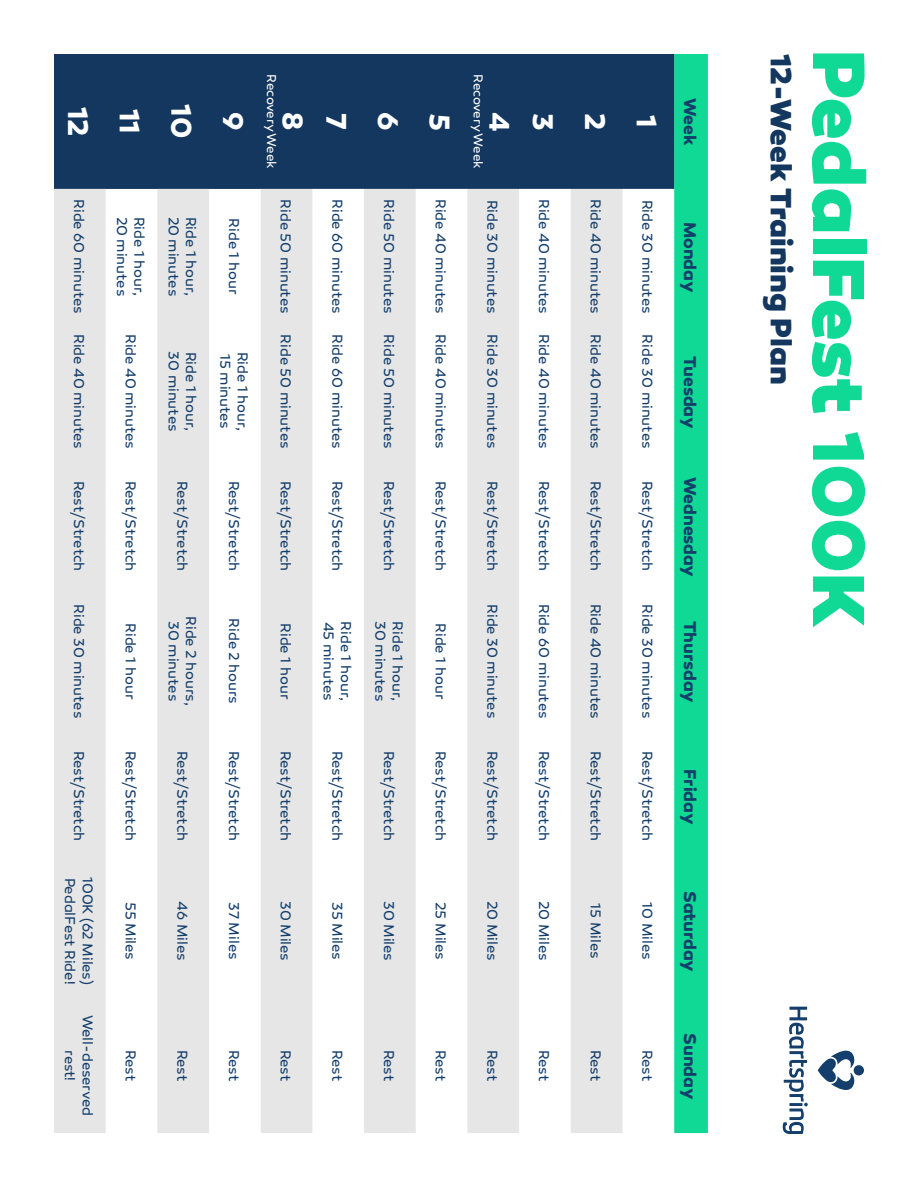
<style>
.page{position:relative;width:918px;height:1188px;background:#fff}
.page>*{position:absolute;margin:0;border:0;box-sizing:border-box;transform-origin:0 0}
.t1{font:800 75px "Canaro";letter-spacing:-.005em;color:#0fd994}
.t2{font:800 30px "Canaro";color:#13375e}
.t3{font:700 29.1px "Canaro";color:#fff}
.t4{font:700 17.4px "Canaro";letter-spacing:-.005em;color:#143e6b}
.t5{font:14.55px/17.4px "Canaro";letter-spacing:-.005em;color:#143e6b;text-align:center}
.t6{font:13.05px "Canaro";letter-spacing:-.01em;color:#fff}
</style>
<div class="page">
<div style="left:674px;top:54px;width:34px;height:1079px;background:#0fd994"></div>
<div style="left:54px;top:54px;width:620px;height:135px;background:#13375e"></div>
<svg style="left:54px;top:189px;width:568px;height:944px;fill:#e6e6e6"></svg>
<div style="left:854px;top:1065px;width:10px;height:10px;background:#143e6b;border-radius:50%"></div>
<svg style="left:818px;top:1050px;width:37px;height:40px"></svg>
<svg style="left:783px;top:1007px;width:25px;height:127px"></svg>
<p class="t3" style="left:96px;top:107px;width:31px;rotate:90deg">12</p>
<p class="t3" style="left:148px;top:109px;width:27px;rotate:90deg">11</p>
<p class="t3" style="left:200px;top:104px;width:35px;rotate:90deg">10</p>
<p class="t5" style="left:88px;top:199px;width:116px;rotate:90deg">Ride 60 minutes</p>
<p class="t5" style="left:88px;top:334px;width:116px;rotate:90deg">Ride 40 minutes</p>
<p class="t5" style="left:88px;top:481px;width:92px;rotate:90deg">Rest/Stretch</p>
<p class="t5" style="left:88px;top:604px;width:115px;rotate:90deg">Ride 30 minutes</p>
<p class="t5" style="left:88px;top:751px;width:92px;rotate:90deg">Rest/Stretch</p>
<p class="t5" style="left:79px;top:878px;width:108px;rotate:90deg">PedalFest Ride!</p>
<p class="t5" style="left:96px;top:877px;width:109px;rotate:90deg">100K (62 Miles)</p>
<p class="t5" style="left:96px;top:1015px;width:103px;rotate:90deg">Well-deserved rest!</p>
<p class="t5" style="left:130px;top:217px;width:81px;rotate:90deg">20 minutes</p>
<p class="t5" style="left:148px;top:217px;width:81px;rotate:90deg">Ride 1 hour,</p>
<p class="t5" style="left:139px;top:334px;width:116px;rotate:90deg">Ride 40 minutes</p>
<p class="t5" style="left:139px;top:481px;width:92px;rotate:90deg">Rest/Stretch</p>
<p class="t5" style="left:139px;top:623px;width:77px;rotate:90deg">Ride 1 hour</p>
<p class="t5" style="left:139px;top:751px;width:92px;rotate:90deg">Rest/Stretch</p>
<p class="t5" style="left:139px;top:902px;width:60px;rotate:90deg">55 Miles</p>
<p class="t5" style="left:139px;top:1050px;width:33px;rotate:90deg">Rest</p>
<p class="t5" style="left:182px;top:217px;width:81px;rotate:90deg">20 minutes</p>
<p class="t5" style="left:200px;top:217px;width:81px;rotate:90deg">Ride 1 hour,</p>
<p class="t5" style="left:182px;top:351px;width:81px;rotate:90deg">30 minutes</p>
<p class="t5" style="left:200px;top:352px;width:81px;rotate:90deg">Ride 1 hour,</p>
<p class="t5" style="left:191px;top:481px;width:92px;rotate:90deg">Rest/Stretch</p>
<p class="t5" style="left:200px;top:616px;width:91px;rotate:90deg">Ride 2 hours,</p>
<p class="t5" style="left:182px;top:621px;width:81px;rotate:90deg">30 minutes</p>
<p class="t5" style="left:191px;top:751px;width:92px;rotate:90deg">Rest/Stretch</p>
<p class="t5" style="left:191px;top:901px;width:61px;rotate:90deg">46 Miles</p>
<p class="t5" style="left:191px;top:1050px;width:33px;rotate:90deg">Rest</p>
<p class="t3" style="left:251px;top:112px;width:20px;rotate:90deg">9</p>
<p class="t5" style="left:243px;top:218px;width:77px;rotate:90deg">Ride 1 hour</p>
<p class="t5" style="left:234px;top:354px;width:77px;rotate:90deg">15 minutes</p>
<p class="t5" style="left:251px;top:352px;width:81px;rotate:90deg">Ride 1 hour,</p>
<p class="t5" style="left:243px;top:481px;width:92px;rotate:90deg">Rest/Stretch</p>
<p class="t6" style="left:279px;top:74px;width:95px;rotate:90deg">Recovery Week</p>
<p class="t3" style="left:311px;top:112px;width:20px;rotate:90deg">8</p>
<p class="t5" style="left:294px;top:199px;width:115px;rotate:90deg">Ride 50 minutes</p>
<p class="t5" style="left:294px;top:334px;width:115px;rotate:90deg">Ride 50 minutes</p>
<p class="t5" style="left:294px;top:481px;width:92px;rotate:90deg">Rest/Stretch</p>
<p class="t5" style="left:243px;top:618px;width:87px;rotate:90deg">Ride 2 hours</p>
<p class="t5" style="left:243px;top:751px;width:92px;rotate:90deg">Rest/Stretch</p>
<p class="t5" style="left:294px;top:623px;width:77px;rotate:90deg">Ride 1 hour</p>
<p class="t5" style="left:294px;top:751px;width:92px;rotate:90deg">Rest/Stretch</p>
<p class="t3" style="left:355px;top:113px;width:18px;rotate:90deg">7</p>
<p class="t5" style="left:346px;top:199px;width:116px;rotate:90deg">Ride 60 minutes</p>
<p class="t5" style="left:346px;top:334px;width:116px;rotate:90deg">Ride 60 minutes</p>
<p class="t5" style="left:346px;top:481px;width:92px;rotate:90deg">Rest/Stretch</p>
<p class="t5" style="left:337px;top:622px;width:80px;rotate:90deg">45 minutes</p>
<p class="t5" style="left:355px;top:621px;width:81px;rotate:90deg">Ride 1 hour,</p>
<p class="t5" style="left:346px;top:751px;width:92px;rotate:90deg">Rest/Stretch</p>
<p class="t5" style="left:243px;top:902px;width:58px;rotate:90deg">37 Miles</p>
<p class="t5" style="left:294px;top:901px;width:61px;rotate:90deg">30 Miles</p>
<p class="t5" style="left:346px;top:902px;width:59px;rotate:90deg">35 Miles</p>
<p class="t5" style="left:243px;top:1050px;width:33px;rotate:90deg">Rest</p>
<p class="t5" style="left:294px;top:1050px;width:33px;rotate:90deg">Rest</p>
<p class="t5" style="left:346px;top:1050px;width:33px;rotate:90deg">Rest</p>
<p class="t3" style="left:406px;top:112px;width:20px;rotate:90deg">6</p>
<p class="t5" style="left:398px;top:199px;width:115px;rotate:90deg">Ride 50 minutes</p>
<p class="t5" style="left:398px;top:334px;width:115px;rotate:90deg">Ride 50 minutes</p>
<p class="t5" style="left:398px;top:481px;width:92px;rotate:90deg">Rest/Stretch</p>
<p class="t5" style="left:389px;top:621px;width:81px;rotate:90deg">30 minutes</p>
<p class="t5" style="left:406px;top:621px;width:81px;rotate:90deg">Ride 1 hour,</p>
<p class="t5" style="left:398px;top:751px;width:92px;rotate:90deg">Rest/Stretch</p>
<p class="t5" style="left:398px;top:901px;width:61px;rotate:90deg">30 Miles</p>
<p class="t5" style="left:398px;top:1050px;width:33px;rotate:90deg">Rest</p>
<p class="t3" style="left:458px;top:113px;width:19px;rotate:90deg">5</p>
<p class="t5" style="left:449px;top:199px;width:116px;rotate:90deg">Ride 40 minutes</p>
<p class="t5" style="left:449px;top:334px;width:116px;rotate:90deg">Ride 40 minutes</p>
<p class="t5" style="left:449px;top:481px;width:92px;rotate:90deg">Rest/Stretch</p>
<p class="t5" style="left:449px;top:623px;width:77px;rotate:90deg">Ride 1 hour</p>
<p class="t5" style="left:449px;top:751px;width:92px;rotate:90deg">Rest/Stretch</p>
<p class="t6" style="left:486px;top:74px;width:95px;rotate:90deg">Recovery Week</p>
<p class="t3" style="left:518px;top:112px;width:21px;rotate:90deg">4</p>
<p class="t5" style="left:501px;top:200px;width:115px;rotate:90deg">Ride 30 minutes</p>
<p class="t5" style="left:501px;top:334px;width:115px;rotate:90deg">Ride 30 minutes</p>
<p class="t5" style="left:501px;top:481px;width:92px;rotate:90deg">Rest/Stretch</p>
<p class="t5" style="left:501px;top:604px;width:115px;rotate:90deg">Ride 30 minutes</p>
<p class="t5" style="left:501px;top:751px;width:92px;rotate:90deg">Rest/Stretch</p>
<p class="t3" style="left:561px;top:113px;width:19px;rotate:90deg">3</p>
<p class="t5" style="left:553px;top:199px;width:116px;rotate:90deg">Ride 40 minutes</p>
<p class="t5" style="left:553px;top:334px;width:116px;rotate:90deg">Ride 40 minutes</p>
<p class="t5" style="left:553px;top:481px;width:92px;rotate:90deg">Rest/Stretch</p>
<p class="t5" style="left:553px;top:604px;width:116px;rotate:90deg">Ride 60 minutes</p>
<p class="t5" style="left:553px;top:751px;width:92px;rotate:90deg">Rest/Stretch</p>
<p class="t5" style="left:449px;top:902px;width:59px;rotate:90deg">25 Miles</p>
<p class="t5" style="left:501px;top:901px;width:61px;rotate:90deg">20 Miles</p>
<p class="t5" style="left:553px;top:901px;width:61px;rotate:90deg">20 Miles</p>
<p class="t5" style="left:449px;top:1050px;width:33px;rotate:90deg">Rest</p>
<p class="t5" style="left:501px;top:1050px;width:33px;rotate:90deg">Rest</p>
<p class="t5" style="left:553px;top:1050px;width:33px;rotate:90deg">Rest</p>
<p class="t3" style="left:613px;top:113px;width:18px;rotate:90deg">2</p>
<p class="t5" style="left:604px;top:199px;width:116px;rotate:90deg">Ride 40 minutes</p>
<p class="t5" style="left:604px;top:334px;width:116px;rotate:90deg">Ride 40 minutes</p>
<p class="t5" style="left:604px;top:481px;width:92px;rotate:90deg">Rest/Stretch</p>
<p class="t5" style="left:604px;top:604px;width:116px;rotate:90deg">Ride 40 minutes</p>
<p class="t5" style="left:604px;top:751px;width:92px;rotate:90deg">Rest/Stretch</p>
<p class="t5" style="left:604px;top:903px;width:57px;rotate:90deg">15 Miles</p>
<p class="t5" style="left:604px;top:1050px;width:33px;rotate:90deg">Rest</p>
<p class="t3" style="left:665px;top:115px;width:14px;rotate:90deg">1</p>
<p class="t5" style="left:656px;top:200px;width:115px;rotate:90deg">Ride 30 minutes</p>
<p class="t5" style="left:656px;top:334px;width:115px;rotate:90deg">Ride 30 minutes</p>
<p class="t5" style="left:656px;top:481px;width:92px;rotate:90deg">Rest/Stretch</p>
<p class="t5" style="left:656px;top:604px;width:115px;rotate:90deg">Ride 30 minutes</p>
<p class="t5" style="left:656px;top:751px;width:92px;rotate:90deg">Rest/Stretch</p>
<p class="t5" style="left:656px;top:902px;width:59px;rotate:90deg">10 Miles</p>
<p class="t4" style="left:701px;top:98px;width:49px;rotate:90deg">Week</p>
<p class="t4" style="left:701px;top:222px;width:72px;rotate:90deg">Monday</p>
<p class="t4" style="left:701px;top:356px;width:74px;rotate:90deg">Tuesday</p>
<p class="t4" style="left:701px;top:477px;width:102px;rotate:90deg">Wednesday</p>
<p class="t4" style="left:701px;top:621px;width:83px;rotate:90deg">Thursday</p>
<p class="t4" style="left:701px;top:769px;width:56px;rotate:90deg">Friday</p>
<p class="t4" style="left:701px;top:891px;width:83px;rotate:90deg">Saturday</p>
<p class="t5" style="left:656px;top:1050px;width:33px;rotate:90deg">Rest</p>
<p class="t4" style="left:701px;top:1033px;width:67px;rotate:90deg">Sunday</p>
<p class="t2" style="left:800px;top:54px;width:332px;rotate:90deg">12-Week Training Plan</p>
<p class="t1" style="left:887px;top:50px;width:580px;rotate:90deg">PedalFest 100K</p>
</div>
